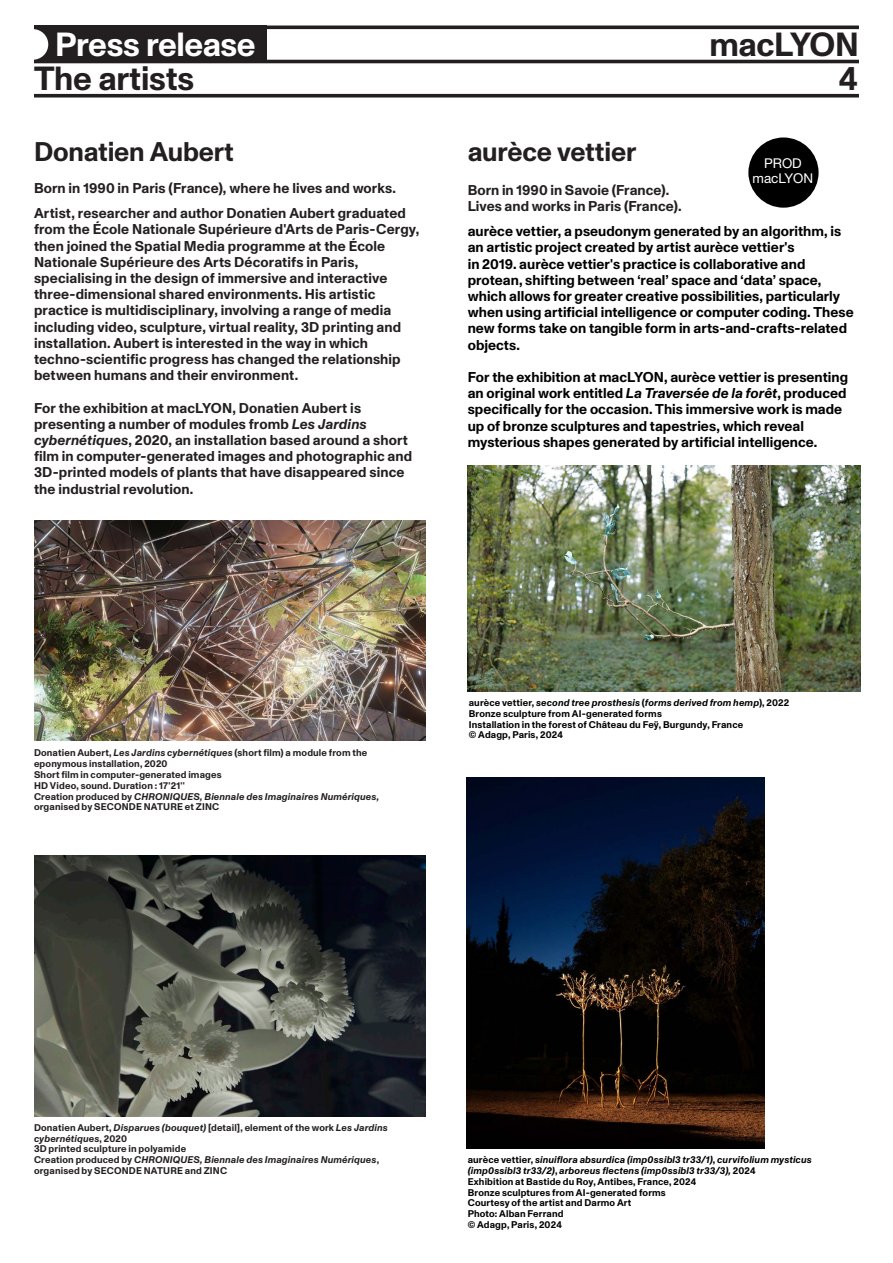
<style>
.page{position:relative;width:893px;height:1263px;background:#fff}
.page>*{position:absolute;margin:0;border:0;box-sizing:border-box;transform-origin:0 0}
.t1{font:700 33.45px "Monument Grotesk";letter-spacing:-.01em;color:#231f20}
.t2{font:700 33.45px "Monument Grotesk";letter-spacing:-.015em;color:#fff}
.TEXTE_FER_GAUCHE{font:700 27px "Monument Grotesk";letter-spacing:-.01em;color:#231f20}
.TEXTE_FER_GAUCHE-2{font:700 14.25px/16.2px "Monument Grotesk";letter-spacing:.005em;color:#231f20}
.TEXTE_FER_GAUCHE-3{font:700 14.25px/16.2px "Monument Grotesk";color:#000}
.t3{font:13.5px "Helvetica Neue LT Std";color:#fff}
.t4{font:700 9.75px/10.8px "Monument Grotesk";letter-spacing:.015em;color:#231f20}
.t5{font:700 9.75px/10.8px "Monument Grotesk";letter-spacing:.015em;color:#000}
.t6{font:italic 700 9.75px "Monument Grotesk";letter-spacing:.015em;color:#000}
.s1{font-style:italic}
.s2{font-style:normal}
</style>
<div class="page">
<div style="left:34px;top:26px;width:232px;height:37px;background:#231f20"></div>
<hr style="left:34px;top:26px;width:825px;height:3px;background:#231f20">
<hr style="left:34px;top:60px;width:825px;height:3px;background:#231f20">
<svg style="left:34px;top:94px;width:825px;height:4px;background:#3d393a"></svg>
<svg style="left:34px;top:29px;width:14px;height:31px"></svg>
<img style="left:34px;top:520px;width:391px;height:220px">
<img style="left:34px;top:856px;width:391px;height:260px">
<img style="left:468px;top:465px;width:392px;height:226px">
<img style="left:467px;top:777px;width:297px;height:371px">
<div style="left:748px;top:137px;width:71px;height:71px;background:#000;border-radius:50%"></div>
<p class="t2" style="left:55px;top:20px;width:202px">Press release</p>
<p class="t1" style="left:709px;top:20px;width:151px">macLYON</p>
<p class="t1" style="left:34px;top:54px;width:162px">The artists</p>
<p class="t1" style="left:838px;top:54px;width:22px">4</p>
<p class="TEXTE_FER_GAUCHE" style="left:34px;top:132px;width:202px">Donatien Aubert</p>
<p class="TEXTE_FER_GAUCHE-2" style="left:34px;top:179px;width:363px">Born in 1990 in Paris (France), where he lives and works.</p>
<p class="TEXTE_FER_GAUCHE-2" style="left:34px;top:204px;width:387px">Artist, researcher and author Donatien Aubert graduated from the École Nationale Supérieure d'Arts de Paris-Cergy, then joined the Spatial Media programme at the École Nationale Supérieure des Arts Décoratifs in Paris, specialising in the design of immersive and interactive three-dimensional shared environments. His artistic practice is multidisciplinary, involving a range of media including video, sculpture, virtual reality, 3D printing and installation. Aubert is interested in the way in which</p>
<p class="TEXTE_FER_GAUCHE-2" style="left:34px;top:350px;width:368px">techno-scientific progress has changed the relationship between humans and their environment.</p>
<p class="TEXTE_FER_GAUCHE-2" style="left:34px;top:399px;width:380px">For the exhibition at macLYON, Donatien Aubert is presenting a number of modules fromb <span class="s1">Les Jardins cybernétiques</span>, 2020, an installation based around a short film in computer-generated images and photographic and 3D-printed models of plants that have disappeared since the industrial revolution.</p>
<p class="TEXTE_FER_GAUCHE" style="left:468px;top:132px;width:170px">aurèce vettier</p>
<p class="TEXTE_FER_GAUCHE-2" style="left:468px;top:181px;width:215px">Born in 1990 in Savoie (France).<br>Lives and works in Paris (France).</p>
<p class="TEXTE_FER_GAUCHE-3" style="left:468px;top:222px;width:375px">aurèce vettier, a pseudonym generated by an algorithm, is an artistic project created by artist aurèce vettier's</p>
<p class="TEXTE_FER_GAUCHE-3" style="left:468px;top:255px;width:387px">in 2019. aurèce vettier's practice is collaborative and protean, shifting between ‘real’ space and ‘data’ space, which allows for greater creative possibilities, particularly when using artificial intelligence or computer coding. These new forms take on tangible form in arts-and-crafts-related objects.</p>
<p class="TEXTE_FER_GAUCHE-3" style="left:468px;top:368px;width:382px">For the exhibition at macLYON, aurèce vettier is presenting an original work entitled <span class="s1">La Traversée de la forêt</span>, produced specifically for the occasion. This immersive work is made up of bronze sculptures and tapestries, which reveal mysterious shapes generated by artificial intelligence.</p>
<p class="t3" style="left:764px;top:155px;width:39px">PROD</p>
<p class="t3" style="left:752px;top:170px;width:62px">macLYON</p>
<p class="t4" style="left:34px;top:747px;width:335px">Donatien Aubert, <span class="s1">Les Jardins cybernétiques</span> (short film) a module from the eponymous installation, 2020</p>
<p class="t4" style="left:34px;top:769px;width:189px">Short film in computer-generated images</p>
<p class="t4" style="left:34px;top:779px;width:152px">HD Video, sound. Duration : 17'21''</p>
<p class="t4" style="left:34px;top:790px;width:347px">Creation produced by <span class="s1">CHRONIQUES, Biennale des Imaginaires Numériques, </span>organised by SECONDE NATURE et ZINC</p>
<p class="t6" style="left:469px;top:695px;width:322px"><span class="s2">aurèce vettier,</span> second tree prosthesis <span class="s2">(</span>forms derived from hemp<span class="s2">), 2022</span></p>
<p class="t5" style="left:469px;top:707px;width:195px">Bronze sculpture from AI-generated forms</p>
<p class="t5" style="left:469px;top:718px;width:276px">Installation in the forest of Château du Feÿ, Burgundy, France</p>
<p class="t5" style="left:469px;top:729px;width:96px">© Adagp, Paris, 2024</p>
<p class="t4" style="left:34px;top:1121px;width:355px">Donatien Aubert, <span class="s1">Disparues (bouquet)</span> [detail], element of the work <span class="s1">Les Jardins cybernétiques</span>, 2020</p>
<p class="t4" style="left:34px;top:1143px;width:154px">3D printed sculpture in polyamide</p>
<p class="t4" style="left:34px;top:1154px;width:347px">Creation produced by <span class="s1">CHRONIQUES, Biennale des Imaginaires Numériques</span>, organised by SECONDE NATURE and ZINC</p>
<p class="t6" style="left:468px;top:1153px;width:345px"><span class="s2">aurèce vettier,</span> sinuiflora absurdica (imp0ssibl3 tr33/1)<span class="s2">,</span> curvifolium mysticus</p>
<p class="t6" style="left:468px;top:1163px;width:289px">(imp0ssibl3 tr33/2)<span class="s2">,</span> arboreus flectens (imp0ssibl3 tr33/3), <span class="s2">2024</span></p>
<p class="t5" style="left:468px;top:1175px;width:230px">Exhibition at Bastide du Roy, Antibes, France, 2024</p>
<p class="t5" style="left:468px;top:1186px;width:200px">Bronze sculptures from AI-generated forms<br>Courtesy of the artist and Darmo Art</p>
<p class="t5" style="left:468px;top:1208px;width:97px">Photo: Alban Ferrand © Adagp, Paris, 2024</p>
</div>
